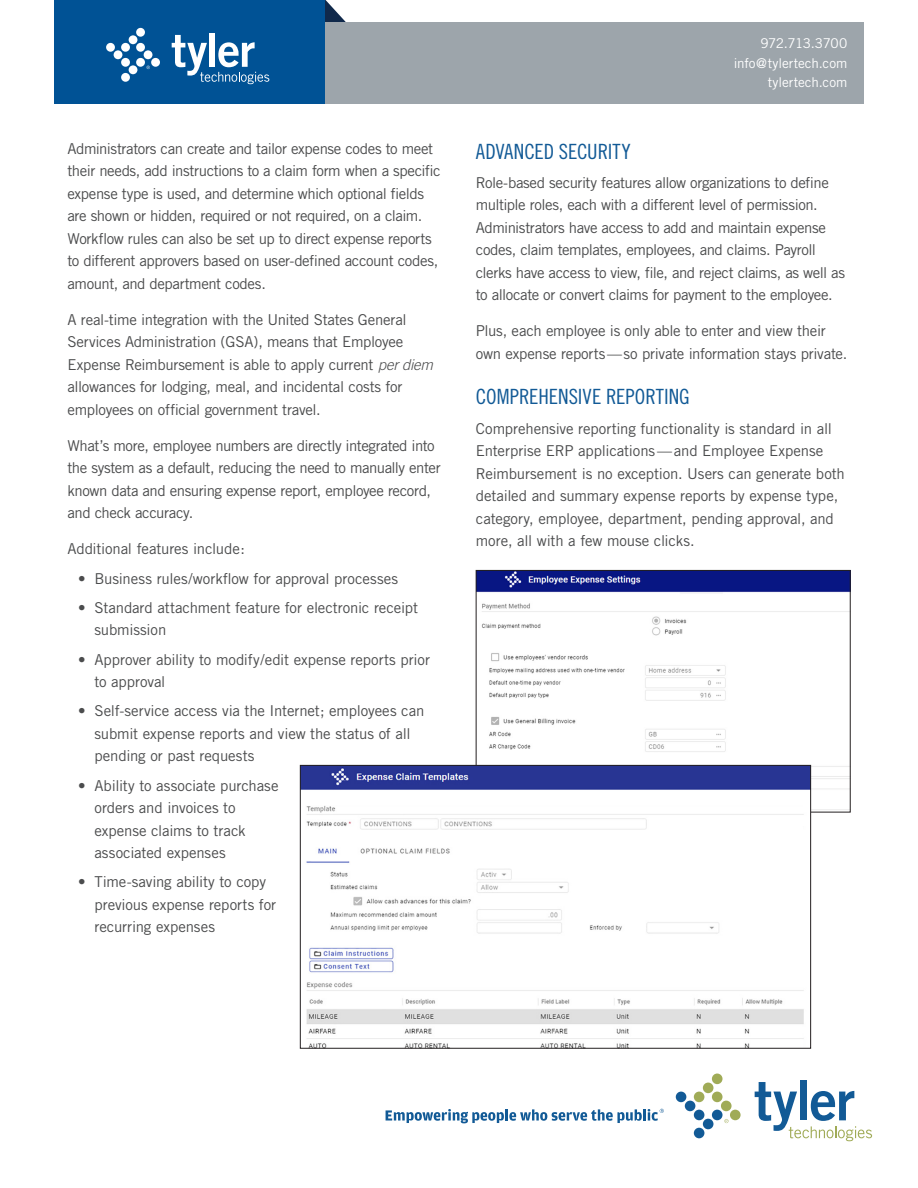
<style>
.page{position:relative;width:918px;height:1188px;background:#fff}
.page>*{position:absolute;margin:0;border:0;box-sizing:border-box;transform-origin:0 0}
.Subheader_2{font:21px "Trade Gothic Cond Eighteen";color:#125a96}
.Body_Copy{font:15px/22.5px "Trade Gothic";letter-spacing:-.02em;color:#4b4c4d}
.t1{font:13.5px/19.5px "Trade Gothic";letter-spacing:-.01em;color:#fff;text-align:right}
.s1{font-weight:300;font-style:italic}
</style>
<div class="page">
<svg style="left:325px;top:0;width:21px;height:22px"></svg>
<div style="left:297px;top:22px;width:567px;height:82px;background:#9da5ab"></div>
<div style="left:54px;top:0;width:271px;height:104px;background:#005295"></div>
<div style="left:209px;top:34px;width:6px;height:33px;background:#fff"></div>
<svg style="left:172px;top:35px;width:97px;height:49px"></svg>
<div style="left:106px;top:43px;width:9px;height:9px;background:#fff;border-radius:50%"></div>
<div style="left:114px;top:50px;width:8px;height:9px;background:#fff;border-radius:50%"></div>
<div style="left:121px;top:58px;width:9px;height:9px;background:#fff;border-radius:50%"></div>
<div style="left:121px;top:73px;width:9px;height:9px;background:#fff;border-radius:50%"></div>
<div style="left:129px;top:65px;width:8px;height:9px;background:#fff;border-radius:50%"></div>
<div style="left:136px;top:58px;width:9px;height:9px;background:#fff;border-radius:50%"></div>
<div style="left:121px;top:43px;width:9px;height:9px;background:#fff;border-radius:50%"></div>
<div style="left:129px;top:35px;width:8px;height:9px;background:#fff;border-radius:50%"></div>
<div style="left:136px;top:43px;width:9px;height:9px;background:#fff;border-radius:50%"></div>
<div style="left:144px;top:50px;width:8px;height:9px;background:#fff;border-radius:50%"></div>
<div style="left:151px;top:58px;width:9px;height:9px;background:#fff;border-radius:50%"></div>
<div style="left:136px;top:28px;width:9px;height:9px;background:#fff;border-radius:50%"></div>
<svg style="left:146px;top:66px;width:4px;height:3px"></svg>
<div style="left:800px;top:1080px;width:7px;height:40px;background:#125a96"></div>
<svg style="left:755px;top:1082px;width:117px;height:59px"></svg>
<div style="left:676px;top:1092px;width:10px;height:10px;background:#125a96;border-radius:50%"></div>
<div style="left:685px;top:1101px;width:10px;height:10px;background:#125a96;border-radius:50%"></div>
<div style="left:694px;top:1110px;width:10px;height:10px;background:#125a96;border-radius:50%"></div>
<div style="left:694px;top:1128px;width:10px;height:10px;background:#125a96;border-radius:50%"></div>
<div style="left:703px;top:1119px;width:10px;height:10px;background:#125a96;border-radius:50%"></div>
<div style="left:712px;top:1110px;width:11px;height:10px;background:#125a96;border-radius:50%"></div>
<div style="left:694px;top:1092px;width:10px;height:10px;background:#a0ab57;border-radius:50%"></div>
<div style="left:703px;top:1083px;width:10px;height:10px;background:#a0ab57;border-radius:50%"></div>
<div style="left:712px;top:1092px;width:11px;height:10px;background:#a0ab57;border-radius:50%"></div>
<div style="left:721px;top:1101px;width:11px;height:10px;background:#a0ab57;border-radius:50%"></div>
<div style="left:730px;top:1110px;width:11px;height:10px;background:#a0ab57;border-radius:50%"></div>
<div style="left:712px;top:1074px;width:11px;height:10px;background:#a0ab57;border-radius:50%"></div>
<svg style="left:724px;top:1119px;width:5px;height:4px"></svg>
<svg style="left:386px;top:1109px;width:278px;height:14px"></svg>
<img style="left:478px;top:572px;width:371px;height:238px">
<img style="left:302px;top:767px;width:507px;height:280px">
<div style="left:300px;top:765px;width:511px;height:284px;border:1px solid #231f20"></div>
<p class="Body_Copy" style="left:68px;top:137px;width:375px">Administrators can create and tailor expense codes to meet their needs, add instructions to a claim form when a specific expense type is used, and determine which optional fields are shown or hidden, required or not required, on a claim.<br>Workflow rules can also be set up to direct expense reports to different approvers based on user-defined account codes, amount, and department codes.</p>
<p class="Body_Copy" style="left:68px;top:308px;width:367px">A real-time integration with the United States General Services Administration (GSA), means that Employee Expense Reimbursement is able to apply current <span class="s1">per diem </span>allowances for lodging, meal, and incidental costs for employees on official government travel.</p>
<p class="Body_Copy" style="left:68px;top:434px;width:375px">What’s more, employee numbers are directly integrated into the system as a default, reducing the need to manually enter known data and ensuring expense report, employee record, and check accuracy.</p>
<p class="Body_Copy" style="left:68px;top:538px;width:179px">Additional features include:</p>
<p class="Body_Copy" style="left:78px;top:567px;width:322px">• Business rules/workflow for approval processes</p>
<p class="Body_Copy" style="left:94px;top:596px;width:325px;text-indent:-16px">• Standard attachment feature for electronic receipt submission</p>
<p class="Body_Copy" style="left:94px;top:648px;width:337px;text-indent:-16px">• Approver ability to modify/edit expense reports prior to approval</p>
<p class="Body_Copy" style="left:94px;top:700px;width:331px;text-indent:-16px">• Self-service access via the Internet; employees can submit expense reports and view the status of all pending or past requests</p>
<p class="Body_Copy" style="left:94px;top:774px;width:186px;text-indent:-16px">• Ability to associate purchase orders and invoices to expense claims to track associated expenses</p>
<p class="Body_Copy" style="left:94px;top:871px;width:183px;text-indent:-16px">• Time-saving ability to copy previous expense reports for recurring expenses</p>
<p class="t1" style="left:734px;top:34px;width:115px">972.713.3700 info@tylertech.com tylertech.com</p>
<p class="Subheader_2" style="left:476px;top:139px;width:156px">ADVANCED SECURITY</p>
<p class="Body_Copy" style="left:476px;top:171px;width:371px">Role-based security features allow organizations to define multiple roles, each with a different level of permission.<br>Administrators have access to add and maintain expense codes, claim templates, employees, and claims. Payroll clerks have access to view, file, and reject claims, as well as to allocate or convert claims for payment to the employee.</p>
<p class="Body_Copy" style="left:476px;top:320px;width:373px">Plus, each employee is only able to enter and view their own expense reports—so private information stays private.</p>
<p class="Subheader_2" style="left:476px;top:384px;width:215px">COMPREHENSIVE REPORTING</p>
<p class="Body_Copy" style="left:476px;top:417px;width:370px">Comprehensive reporting functionality is standard in all Enterprise ERP applications—and Employee Expense Reimbursement is no exception. Users can generate both detailed and summary expense reports by expense type, category, employee, department, pending approval, and more, all with a few mouse clicks.</p>
</div>
